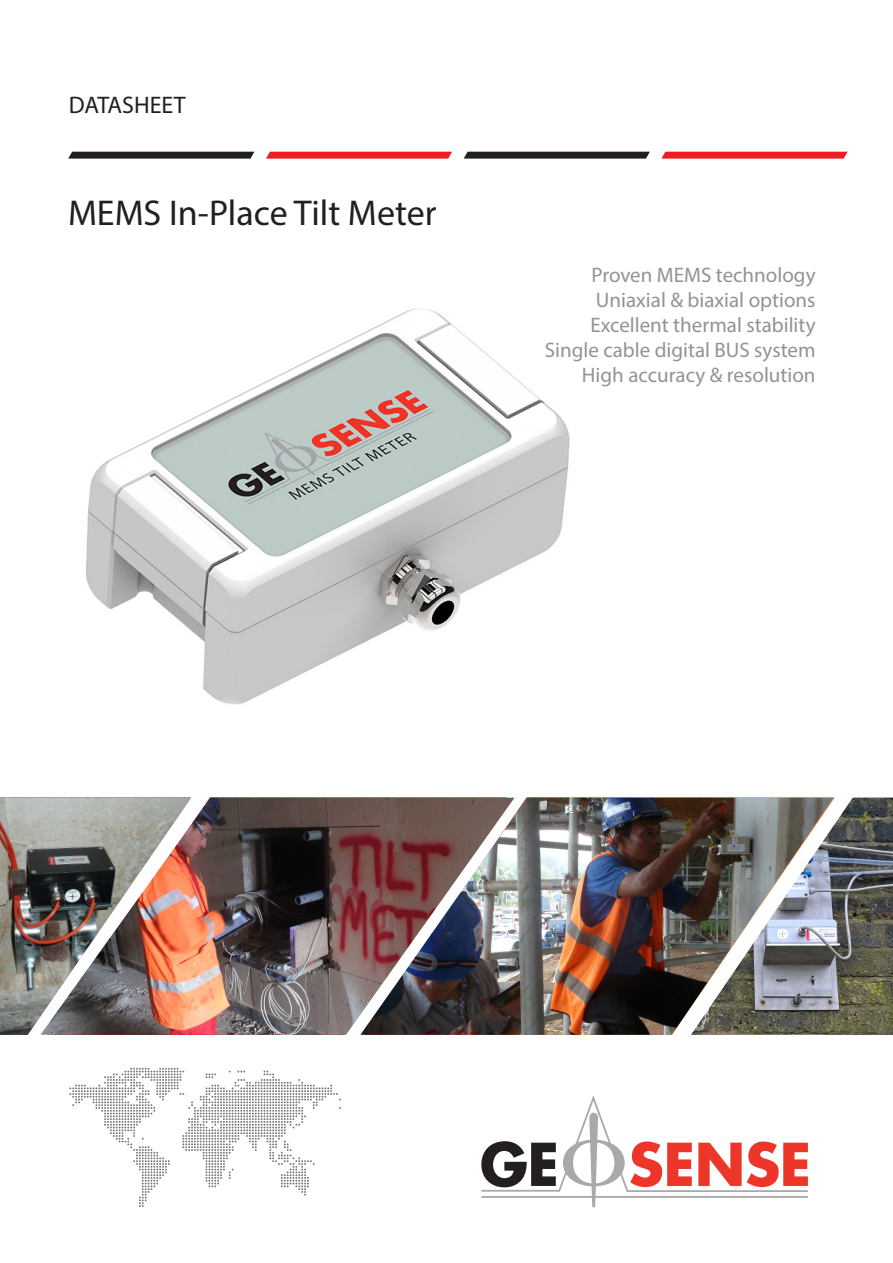
<style>
.page{position:relative;width:893px;height:1263px;background:#fff}
.page>*{position:absolute;margin:0;border:0;box-sizing:border-box;transform-origin:0 0}
.t1{font:36px "Myriad Pro";color:#231f20}
.Table_list{font:24px "Myriad Pro";color:#231f20}
.t2{font:21px "Myriad Pro";color:#919396}
</style>
<div class="page">
<img style="left:86px;top:308px;width:484px;height:397px">
<img style="left:191px;top:798px;width:169px;height:237px">
<svg style="left:481px;top:1095px;width:327px;height:112px"></svg>
<svg style="left:68px;top:152px;width:186px;height:7px"></svg>
<svg style="left:266px;top:152px;width:186px;height:7px"></svg>
<svg style="left:464px;top:152px;width:186px;height:7px"></svg>
<svg style="left:661px;top:152px;width:187px;height:7px"></svg>
<svg style="left:69px;top:1068px;width:272px;height:139px"></svg>
<img style="left:360px;top:798px;width:331px;height:237px">
<img style="left:691px;top:798px;width:202px;height:237px">
<img style="left:0;top:798px;width:191px;height:237px">
<p class="Table_list" style="left:69px;top:90px;width:118px">DATASHEET</p>
<p class="t1" style="left:68px;top:190px;width:370px">MEMS In-Place Tilt Meter</p>
<p class="t2" style="left:591px;top:262px;width:226px">Proven MEMS technology</p>
<p class="t2" style="left:596px;top:287px;width:221px">Uniaxial &amp; biaxial options</p>
<p class="t2" style="left:590px;top:312px;width:227px">Excellent thermal stability</p>
<p class="t2" style="left:545px;top:337px;width:272px">Single cable digital BUS system</p>
<p class="t2" style="left:582px;top:362px;width:235px">High accuracy &amp; resolution</p>
</div>
